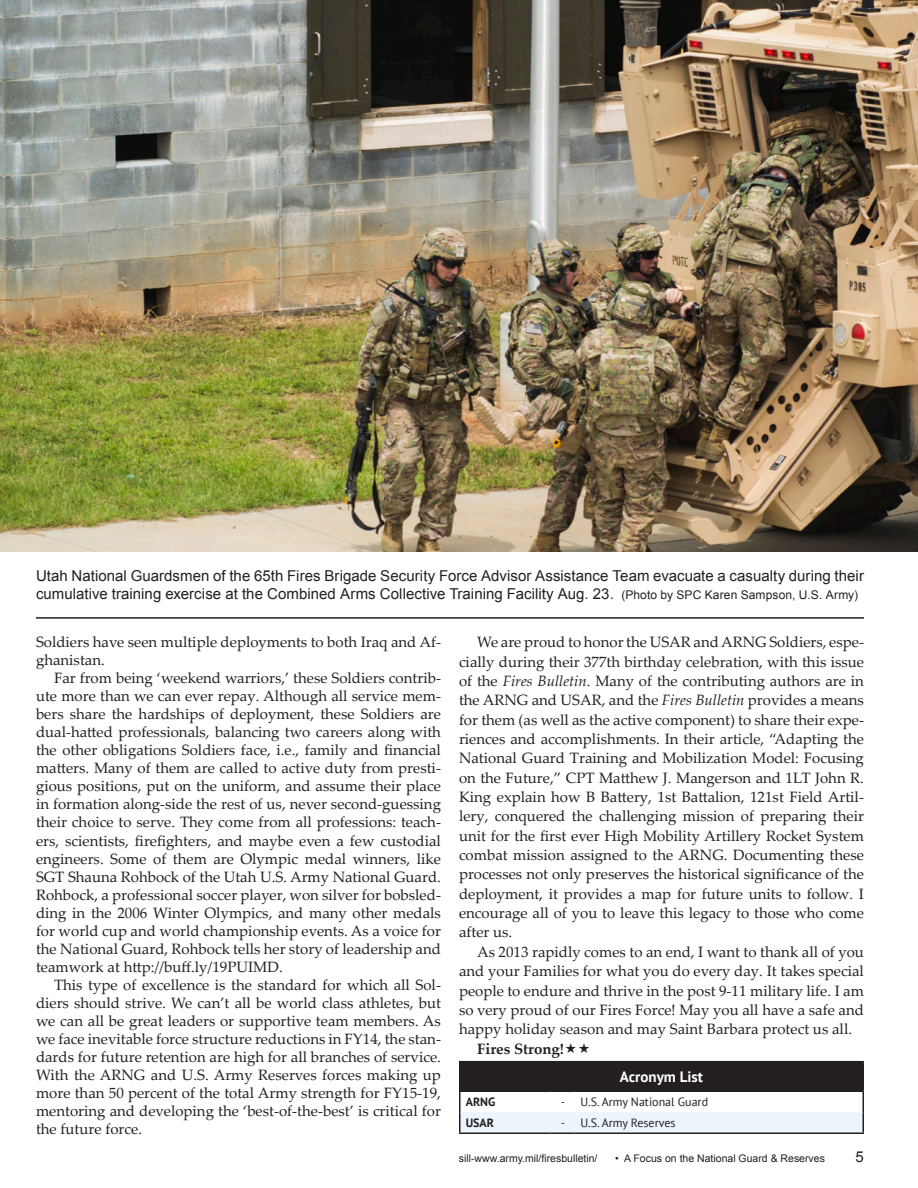
<style>
.page{position:relative;width:918px;height:1188px;background:#fff}
.page>*{position:absolute;margin:0;border:0;box-sizing:border-box;transform-origin:0 0}
.Body_Text{font:15px/18px "Palatino Linotype";color:#231f20;text-align:justify}
.Caption_Below{font:15px/18px "Arial";color:#231f20}
.Body_Text-2{font:700 15px "Palatino Linotype";color:#231f20}
.Acronym_Table_Header{font:700 15px "PT Sans";color:#fff}
.Master_page__Page_nu{font:15px "Arial";color:#231f20}
.Acronym_Definitions{font:12px "PT Sans";color:#231f20}
.Acronym{font:700 12px "PT Sans";color:#231f20}
.Dashes{font:12px "PT Sans";color:#231f20}
.t1{font:10.5px "Arial";color:#231f20}
.s1{font-size:12px}
.s2{font-style:italic}
</style>
<div class="page">
<hr style="left:574px;top:1061px;width:290px;height:1px;background:#231f20">
<hr style="left:862px;top:1062px;width:2px;height:28px;background:#231f20">
<hr style="left:574px;top:1090px;width:290px;height:2px;background:#231f20">
<hr style="left:862px;top:1092px;width:2px;height:20px;background:#231f20">
<svg style="left:459px;top:1061px;width:404px;height:71px"></svg>
<hr style="left:862px;top:1112px;width:2px;height:20px;background:#231f20">
<hr style="left:459px;top:1132px;width:91px;height:2px;background:#231f20">
<hr style="left:550px;top:1132px;width:24px;height:2px;background:#231f20">
<hr style="left:574px;top:1132px;width:290px;height:2px;background:#231f20">
<img style="left:0;top:0;width:918px;height:552px">
<hr style="left:36px;top:617px;width:828px;height:2px;background:#231f20">
<p class="Caption_Below" style="left:36px;top:567px;width:830px">Utah National Guardsmen of the 65th Fires Brigade Security Force Advisor Assistance Team evacuate a casualty during their cumulative training exercise at the Combined Arms Collective Training Facility Aug. 23. <span class="s1">(Photo by SPC Karen Sampson, U.S. Army)</span></p>
<p class="Body_Text" style="left:36px;top:633px;width:406px">Soldiers have seen multiple deployments to both Iraq and Af&shy;ghanistan.</p>
<p class="Body_Text" style="left:36px;top:669px;width:407px;text-indent:18px">Far from being ‘weekend warriors,’ these Soldiers contrib&shy;ute more than we can ever repay. Although all service mem&shy;bers share the hardships of deployment, these Soldiers are dual-hatted professionals, balancing two careers along with the other obligations Soldiers face, i.e., family and financial matters. Many of them are called to active duty from presti&shy;gious positions, put on the uniform, and assume their place in formation along-side the rest of us, never second-guessing their choice to serve. They come from all professions: teach&shy;ers, scientists, firefighters, and maybe even a few custodial engineers. Some of them are Olympic medal winners, like SGT Shauna Rohbock of the Utah U.S. Army National Guard.<br>Rohbock, a professional soccer player, won silver for bobsled&shy;ding in the 2006 Winter Olympics, and many other medals for world cup and world championship events. As a voice for the National Guard, Rohbock tells her story of leadership and teamwork at http://buff.ly/19PUIMD.</p>
<p class="Body_Text" style="left:36px;top:975px;width:407px;text-indent:18px">This type of excellence is the standard for which all Sol&shy;diers should strive. We can’t all be world class athletes, but we can all be great leaders or supportive team members. As we face inevitable force structure reductions in FY14, the stan&shy;dards for future retention are high for all branches of service.<br>With the ARNG and U.S. Army Reserves forces making up more than 50 percent of the total Army strength for FY15-19, mentoring and developing the ‘best-of-the-best’ is critical for the future force.</p>
<p class="Body_Text" style="left:459px;top:632px;width:407px;line-height:19.4px;text-indent:18px">We are proud to honor the USAR and ARNG Soldiers, espe&shy;cially during their 377th birthday celebration, with this issue of the <span class="s2">Fires Bulletin</span>. Many of the contributing authors are in the ARNG and USAR, and the <span class="s2">Fires Bulletin</span> provides a means for them (as well as the active component) to share their expe&shy;riences and accomplishments. In their article, “Adapting the National Guard Training and Mobilization Model: Focusing on the Future,” CPT Matthew J. Mangerson and 1LT John R.<br>King explain how B Battery, 1st Battalion, 121st Field Artil&shy;lery, conquered the challenging mission of preparing their unit for the first ever High Mobility Artillery Rocket System combat mission assigned to the ARNG. Documenting these processes not only preserves the historical significance of the deployment, it provides a map for future units to follow. I encourage all of you to leave this legacy to those who come after us.</p>
<p class="Body_Text" style="left:459px;top:941px;width:407px;line-height:19.4px;text-indent:18px">As 2013 rapidly comes to an end, I want to thank all of you and your Families for what you do every day. It takes special people to endure and thrive in the post 9-11 military life. I am so very proud of our Fires Force! May you all have a safe and happy holiday season and may Saint Barbara protect us all.</p>
<p class="Body_Text-2" style="left:477px;top:1038px;width:89px">Fires Strong!</p>
<p class="Acronym_Table_Header" style="left:620px;top:1067px;width:85px">Acronym List</p>
<p class="Acronym" style="left:466px;top:1094px;width:31px">ARNG</p>
<p class="Dashes" style="left:561px;top:1094px;width:6px">-</p>
<p class="Acronym_Definitions" style="left:580px;top:1094px;width:129px">U.S. Army National Guard</p>
<p class="Acronym" style="left:466px;top:1115px;width:30px">USAR</p>
<p class="Dashes" style="left:561px;top:1115px;width:6px">-</p>
<p class="Acronym_Definitions" style="left:580px;top:1115px;width:97px">U.S. Army Reserves</p>
<p class="t1" style="left:459px;top:1152px;width:140px">sill-www.army.mil/firesbulletin/</p>
<p class="t1" style="left:615px;top:1152px;width:211px">• A Focus on the National Guard &amp; Reserves</p>
<p class="Master_page__Page_nu" style="left:856px;top:1147px;width:10px">5</p>
</div>
